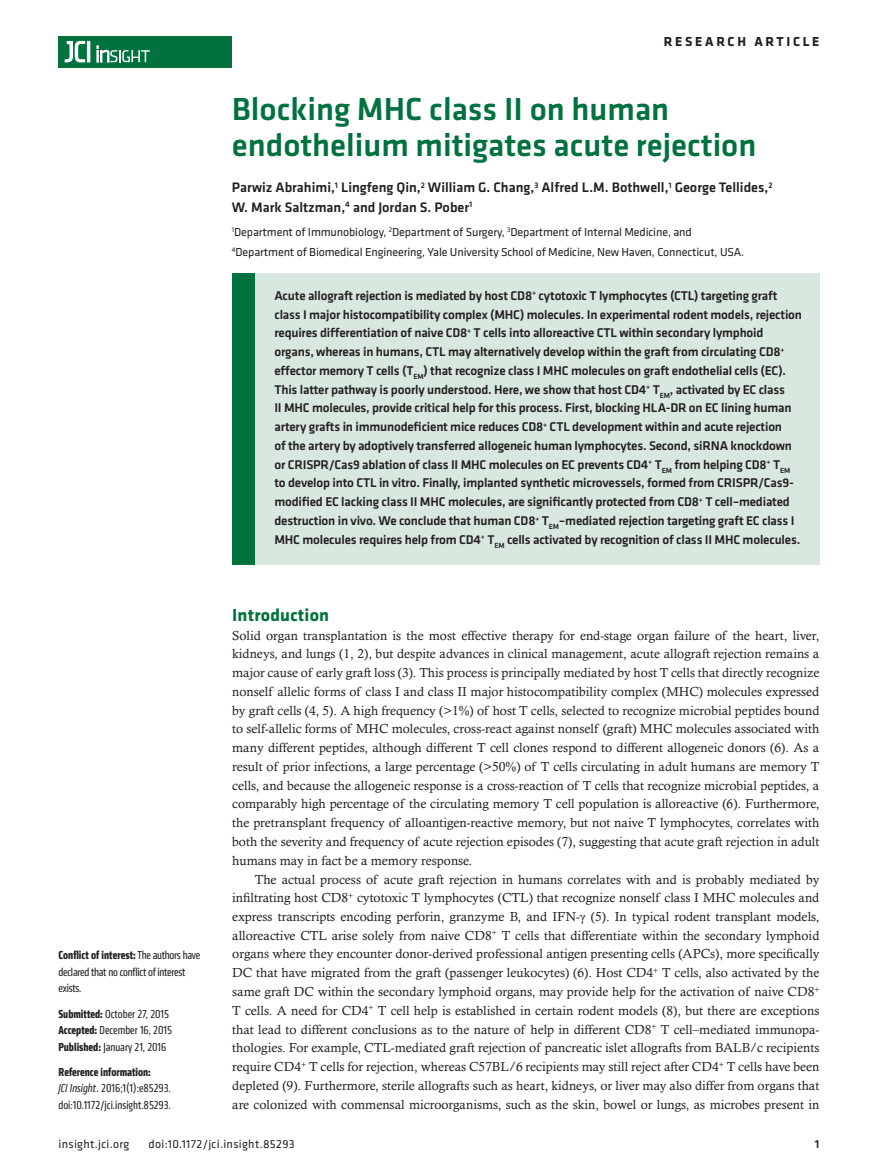
<style>
.page{position:relative;width:878px;height:1175px;background:#fff}
.page>*{position:absolute;margin:0;border:0;box-sizing:border-box;transform-origin:0 0}
.t1{font:500 33px/36px "Klavika Basic";color:#00723e}
.t2{font:700 18px "Klavika";letter-spacing:.01em;color:#00723e}
.t3{font:500 14.25px/19.5px "Klavika Basic";color:#231f20}
.t4{font:700 13.5px "Klavika Basic";letter-spacing:.2em;color:#231f20}
.t5{font:13.2px/18.8px "Calisto MT Std";color:#231f20;text-align:justify}
.t6{font:500 13.2px/18.8px "Klavika Basic";letter-spacing:-.015em;color:#231f20}
.t7{font:12px/19.5px "Klavika";letter-spacing:-.01em;color:#231f20}
.t8{font:condensed 12px/16.5px "Klavika";color:#231f20}
.t9{font:condensed 12px/16.5px "Klavika";letter-spacing:-.02em;color:#231f20}
.t10{font:12px "Klavika Basic";letter-spacing:.025em;color:#231f20}
.t11{font:500 12px "Klavika Basic";color:#231f20}
.s1{font-weight:700}
.s2{font-style:italic}
.s3{font-stretch:normal}
.s4{font-family:"Times New Roman"}
</style>
<div class="page">
<div style="left:59px;top:36px;width:173px;height:31px;background:#00723e"></div>
<hr style="left:87px;top:41px;width:3px;height:21px;background:#fff">
<svg style="left:64px;top:41px;width:21px;height:22px"></svg>
<svg style="left:97px;top:46px;width:53px;height:16px"></svg>
<div style="left:232px;top:273px;width:587px;height:291px;background:#d8e8df"></div>
<div style="left:232px;top:273px;width:22px;height:291px;background:#00723e"></div>
<p class="t4" style="left:663px;top:32px;width:157px">RESEARCH ARTICLE</p>
<h1 class="t1" style="left:232px;top:91px;width:526px">Blocking MHC class II on human endothelium mitigates acute rejection</h1>
<p class="t3" style="left:232px;top:178px;width:542px">Parwiz Abrahimi,<sup>1</sup> Lingfeng Qin,<sup>2</sup> William G. Chang,<sup>3</sup> Alfred L.M. Bothwell,<sup>1</sup> George Tellides,<sup>2<br></sup>W. Mark Saltzman,<sup>4</sup> and Jordan S. Pober<sup>1</sup></p>
<p class="t7" style="left:232px;top:222px;width:514px"><sup>1</sup>Department of Immunobiology, <sup>2</sup>Department of Surgery, <sup>3</sup>Department of Internal Medicine, and<br><sup>4</sup>Department of Biomedical Engineering, Yale University School of Medicine, New Haven, Connecticut, USA.</p>
<p class="t9" style="left:59px;top:947px;width:143px"><span class="s1">Conflict of interest:</span> The authors have declared that no conflict of interest exists.</p>
<p class="t8" style="left:59px;top:1005px;width:115px"><span class="s1">Submitted:</span> October 27, 2015<br><span class="s1">Accepted:</span> December 16, 2015<br><span class="s1">Published:</span> January 21, 2016</p>
<p class="t8" style="left:59px;top:1063px;width:114px"><span class="s1">Reference information:<br></span><span class="s2">JCI Insight</span><span class="s3">.</span> 2016;1(1):e85293. doi:10.1172/jci.insight.85293.</p>
<p class="t6" style="left:274px;top:286px;width:529px">Acute allograft rejection is mediated by host CD8<sup>+</sup> cytotoxic T lymphocytes (CTL) targeting graft class I major histocompatibility complex (MHC) molecules. In experimental rodent models, rejection requires differentiation of naive CD8<sup>+</sup> T cells into alloreactive CTL within secondary lymphoid organs, whereas in humans, CTL may alternatively develop within the graft from circulating CD8<sup>+ </sup>effector memory T cells (T<sub>EM</sub>) that recognize class I MHC molecules on graft endothelial cells (EC).<br>This latter pathway is poorly understood. Here, we show that host CD4<sup>+</sup> T<sub>EM</sub>, activated by EC class<br>II MHC molecules, provide critical help for this process. First, blocking HLA-DR on EC lining human artery grafts in immunodeficient mice reduces CD8<sup>+</sup> CTL development within and acute rejection<br>of the artery by adoptively transferred allogeneic human lymphocytes. Second, siRNA knockdown or CRISPR/Cas9 ablation of class II MHC molecules on EC prevents CD4<sup>+</sup> T<sub>EM</sub> from helping CD8<sup>+</sup> T<sub>EM </sub>to develop into CTL in vitro. Finally, implanted synthetic microvessels, formed from CRISPR/Cas9- modified EC lacking class II MHC molecules, are significantly protected from CD8<sup>+</sup> T cell–mediated destruction in vivo. We conclude that human CD8<sup>+</sup> T<sub>EM</sub>–mediated rejection targeting graft EC class I MHC molecules requires help from CD4<sup>+</sup> T<sub>EM</sub> cells activated by recognition of class II MHC molecules.</p>
<h2 class="t2" style="left:232px;top:602px;width:98px">Introduction</h2>
<p class="t5" style="left:232px;top:625px;width:588px">Solid organ transplantation is the most effective therapy for end-stage organ failure of the heart, liver, kidneys, and lungs (1, 2), but despite advances in clinical management, acute allograft rejection remains a major cause of early graft loss (3). This process is principally mediated by host T cells that directly recognize nonself allelic forms of class I and class II major histocompatibility complex (MHC) molecules expressed by graft cells (4, 5). A high frequency (&gt;1%) of host T cells, selected to recognize microbial peptides bound to self-allelic forms of MHC molecules, cross-react against nonself (graft) MHC molecules associated with many different peptides, although different T cell clones respond to different allogeneic donors (6). As a result of prior infections, a large percentage (&gt;50%) of T cells circulating in adult humans are memory T cells, and because the allogeneic response is a cross-reaction of T cells that recognize microbial peptides, a comparably high percentage of the circulating memory T cell population is alloreactive (6). Furthermore, the pretransplant frequency of alloantigen-reactive memory, but not naive T lymphocytes, correlates with both the severity and frequency of acute rejection episodes (7), suggesting that acute graft rejection in adult humans may in fact be a memory response.</p>
<p class="t5" style="left:232px;top:869px;width:588px;text-indent:23px">The actual process of acute graft rejection in humans correlates with and is probably mediated by infiltrating host CD8<sup>+</sup> cytotoxic T lymphocytes (CTL) that recognize nonself class I MHC molecules and express transcripts encoding perforin, granzyme B, and IFN-<span class="s4">γ</span> (5). In typical rodent transplant models, alloreactive CTL arise solely from naive CD8<sup>+</sup> T cells that differentiate within the secondary lymphoid organs where they encounter donor-derived professional antigen presenting cells (APCs), more specifically DC that have migrated from the graft (passenger leukocytes) (6). Host CD4<sup>+</sup> T cells, also activated by the same graft DC within the secondary lymphoid organs, may provide help for the activation of naive CD8<sup>+ </sup>T cells. A need for CD4<sup>+</sup> T cell help is established in certain rodent models (8), but there are exceptions that lead to different conclusions as to the nature of help in different CD8<sup>+</sup> T cell–mediated immunopa&shy;thologies. For example, CTL-mediated graft rejection of pancreatic islet allografts from BALB/c recipients require CD4<sup>+</sup> T cells for rejection, whereas C57BL/6 recipients may still reject after CD4<sup>+</sup> T cells have been depleted (9). Furthermore, sterile allografts such as heart, kidneys, or liver may also differ from organs that are colonized with commensal microorganisms, such as the skin, bowel or lungs, as microbes present in</p>
<p class="t10" style="left:59px;top:1135px;width:72px">insight.jci.org</p>
<p class="t10" style="left:148px;top:1135px;width:147px">doi:10.1172/jci.insight.85293</p>
<p class="t11" style="left:814px;top:1135px;width:6px">1</p>
</div>
